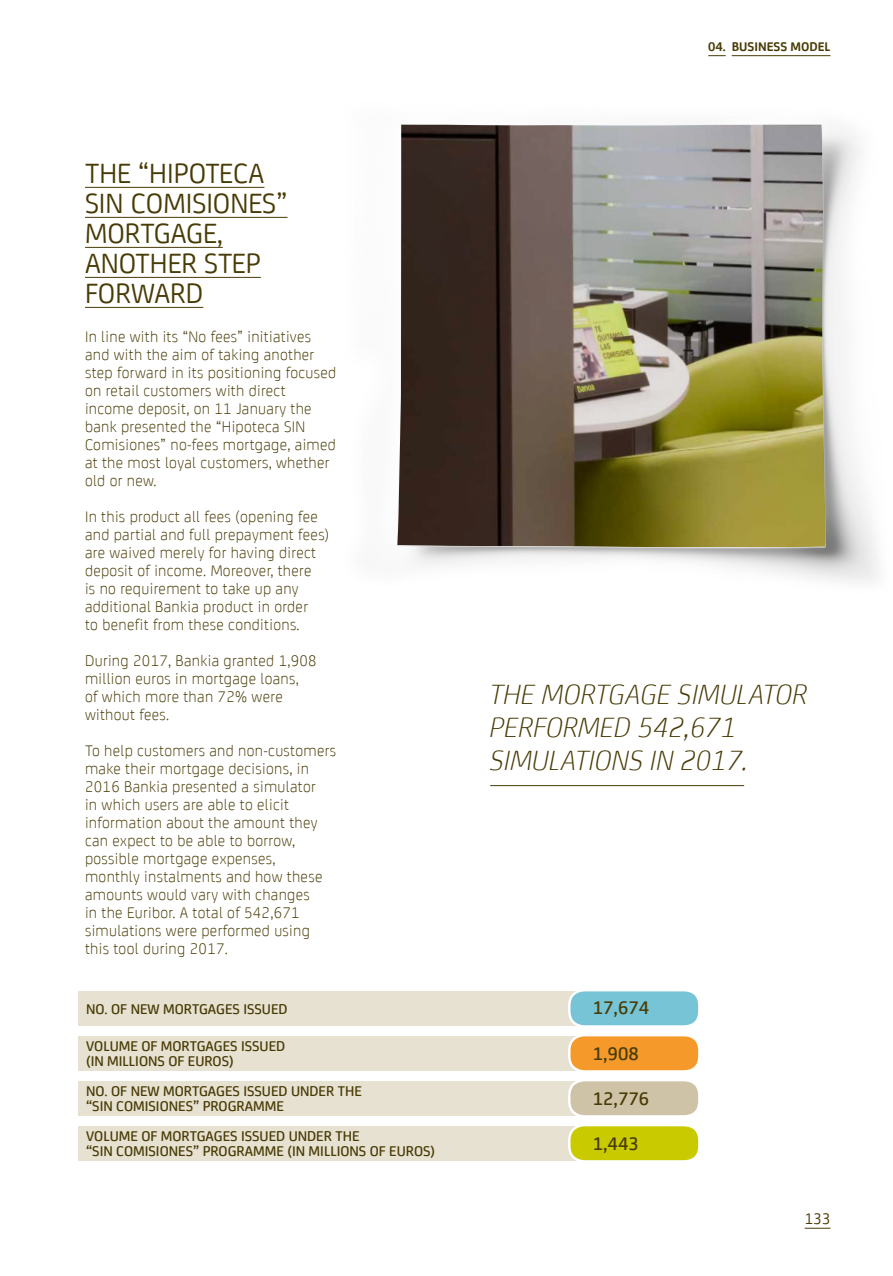
<style>
.page{position:relative;width:893px;height:1276px;background:#fff}
.page>*{position:absolute;margin:0;border:0;box-sizing:border-box;transform-origin:0 0}
.t1{font:italic 300 30px/33px "Bankia";color:#483b05}
.t2{font:30px/30px "Bankia";color:#483b05}
.t3{font:500 19.65px "Bankia";color:#483b05}
.t4{font:300 16.5px/18px "Bankia";letter-spacing:.02em;color:#483b05}
.t5{font:16.5px "Bankia";color:#483b05}
.t6{font:500 15.15px/15.1px "Bankia";color:#483b05}
.t7{font:700 13.5px "Bankia";color:#483b05}
</style>
<div class="page">
<img style="left:401px;top:55px;width:477px;height:528px">
<img style="left:397px;top:125px;width:428px;height:422px">
<hr style="left:85px;top:187px;width:179px;height:1px;background:#483b05">
<hr style="left:85px;top:217px;width:203px;height:1px;background:#483b05">
<hr style="left:85px;top:247px;width:138px;height:1px;background:#483b05">
<hr style="left:85px;top:277px;width:176px;height:1px;background:#483b05">
<hr style="left:85px;top:307px;width:118px;height:1px;background:#483b05">
<svg style="left:805px;top:1227px;width:25px;height:1px"></svg>
<div style="left:78px;top:991px;width:606px;height:34px;background:#e7e1d1"></div>
<div style="left:78px;top:1081px;width:606px;height:34px;background:#e7e1d1"></div>
<div style="left:78px;top:1036px;width:606px;height:34px;background:#e7e1d1"></div>
<div style="left:78px;top:1126px;width:606px;height:34px;background:#e7e1d1"></div>
<svg style="left:567px;top:991px;width:132px;height:170px"></svg>
<hr style="left:490px;top:785px;width:254px;height:1px;background:#483b05">
<svg style="left:708px;top:55px;width:18px;height:1px"></svg>
<hr style="left:732px;top:55px;width:98px;height:1px;background:#483b05">
<p class="t7" style="left:708px;top:37px;width:124px">04. BUSINESS MODEL</p>
<h1 class="t2" style="left:85px;top:156px;width:204px">THE “HIPOTECA<br>SIN COMISIONES”<br>MORTGAGE,<br>ANOTHER STEP<br>FORWARD</h1>
<p class="t4" style="left:85px;top:326px;width:253px">In line with its “No fees” initiatives and with the aim of taking another step forward in its positioning focused on retail customers with direct income deposit, on 11 January the bank presented the “Hipoteca SIN<br>Comisiones” no-fees mortgage, aimed at the most loyal customers, whether old or new.</p>
<p class="t4" style="left:85px;top:507px;width:246px">In this product all fees (opening fee and partial and full prepayment fees) are waived merely for having direct deposit of income. Moreover, there<br>is no requirement to take up any additional Bankia product in order<br>to benefit from these conditions.</p>
<p class="t4" style="left:85px;top:651px;width:233px">During 2017, Bankia granted 1,908 million euros in mortgage loans,<br>of which more than 72% were without fees.</p>
<p class="t4" style="left:85px;top:741px;width:253px">To help customers and non-customers make their mortgage decisions, in<br>2016 Bankia presented a simulator<br>in which users are able to elicit information about the amount they can expect to be able to borrow, possible mortgage expenses,<br>monthly instalments and how these amounts would vary with changes<br>in the Euribor. A total of 542,671 simulations were performed using this tool during 2017.</p>
<h1 class="t1" style="left:490px;top:676px;width:319px">THE MORTGAGE SIMULATOR<br>PERFORMED 542,671<br>SIMULATIONS IN 2017.</h1>
<p class="t6" style="left:86px;top:1000px;width:203px">NO. OF NEW MORTGAGES ISSUED</p>
<p class="t3" style="left:593px;top:993px;width:58px">17,674</p>
<p class="t6" style="left:86px;top:1037px;width:201px">VOLUME OF MORTGAGES ISSUED (IN MILLIONS OF EUROS)</p>
<p class="t3" style="left:593px;top:1039px;width:47px">1,908</p>
<p class="t6" style="left:86px;top:1082px;width:277px">NO. OF NEW MORTGAGES ISSUED UNDER THE “SIN COMISIONES” PROGRAMME</p>
<p class="t3" style="left:593px;top:1083px;width:58px">12,776</p>
<p class="t6" style="left:86px;top:1127px;width:350px">VOLUME OF MORTGAGES ISSUED UNDER THE<br>“SIN COMISIONES” PROGRAMME (IN MILLIONS OF EUROS)</p>
<p class="t3" style="left:593px;top:1128px;width:47px">1,443</p>
<p class="t5" style="left:805px;top:1206px;width:27px">133</p>
</div>
